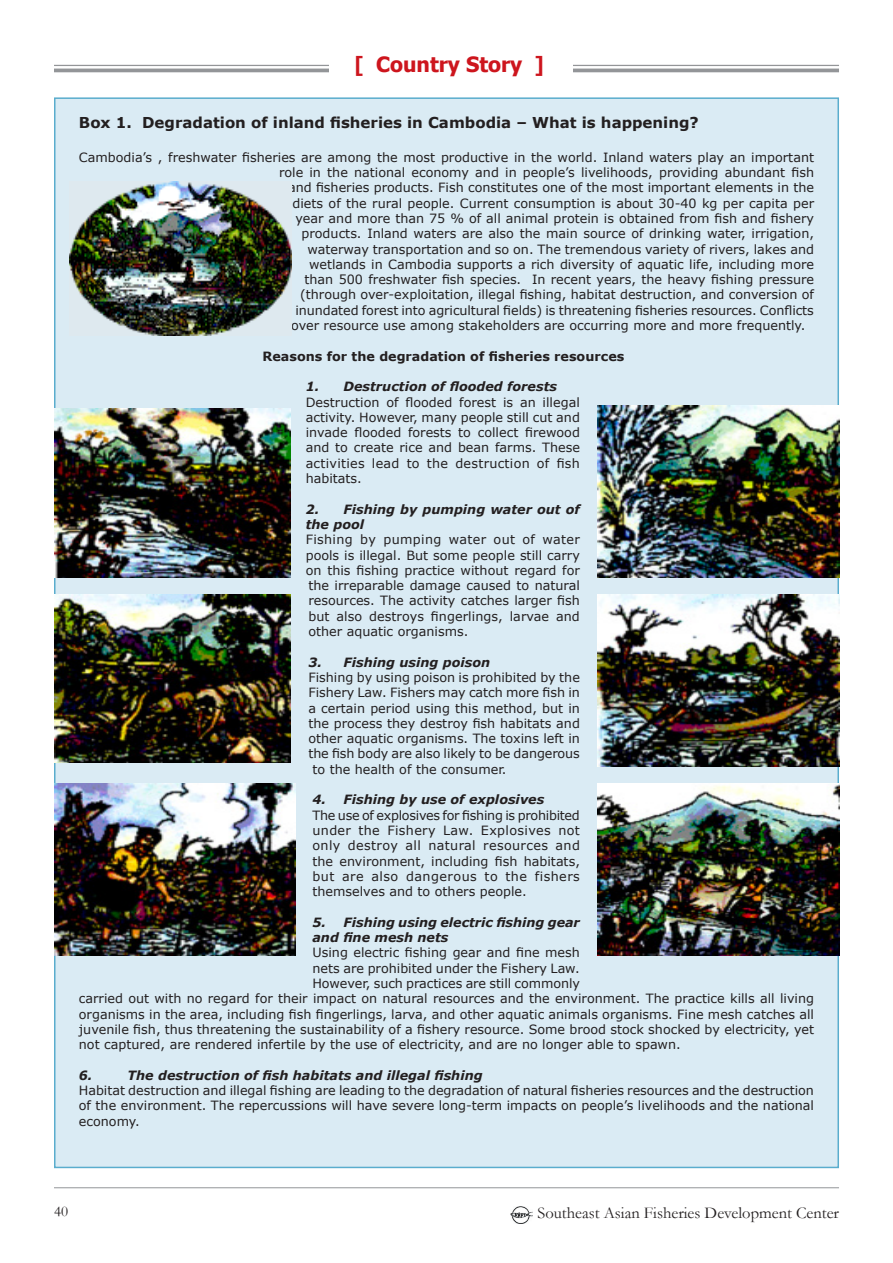
<style>
.page{position:relative;width:893px;height:1263px;background:#fff}
.page>*{position:absolute;margin:0;border:0;box-sizing:border-box;transform-origin:0 0}
.t1{font:700 21px "Tahoma";color:#cd151d}
.t2{font:16.5px "Garamond";color:#231f20}
.Box_-_heading{font:700 15px "Verdana";color:#231f20}
.t3{font:15px "Garamond";color:#231f20}
.Box_-_text{font:12.75px/15.3px "Verdana";color:#231f20;text-align:justify}
.Box_-_text-2{font:italic 700 12.75px/15.3px "Verdana";color:#231f20}
.Box_-_text-3{font:700 12.75px "Verdana";color:#231f20}
</style>
<div class="page">
<hr style="left:54px;top:1187px;width:785px;height:1px;background:#939598">
<img style="left:511px;top:1207px;width:22px;height:17px">
<hr style="left:54px;top:65px;width:785px;height:1px;background:#939598">
<hr style="left:54px;top:69px;width:785px;height:3px;background:#939598">
<div style="left:330px;top:49px;width:243px;height:37px;background:#fff"></div>
<div style="left:55px;top:98px;width:783px;height:1069px;background:#daebf4"></div>
<img style="left:69px;top:182px;width:223px;height:154px">
<img style="left:54px;top:408px;width:236px;height:169px">
<img style="left:54px;top:594px;width:236px;height:169px">
<img style="left:54px;top:783px;width:241px;height:172px">
<img style="left:598px;top:405px;width:241px;height:172px">
<img style="left:598px;top:594px;width:241px;height:172px">
<img style="left:598px;top:783px;width:241px;height:172px">
<h1 class="t1" style="left:354px;top:49px;width:191px">[ Country Story ]</h1>
<p class="Box_-_heading" style="left:79px;top:112px;width:621px">Box 1. Degradation of inland fisheries in Cambodia – What is happening?</p>
<p class="Box_-_text" style="left:79px;top:149px;width:737px">Cambodia’s , freshwater fisheries are among the most productive in the world. Inland waters play an important</p>
<p class="Box_-_text" style="left:279px;top:165px;width:537px">role in the national economy and in people’s livelihoods, providing abundant fish</p>
<p class="Box_-_text" style="left:288px;top:180px;width:528px">and fisheries products. Fish constitutes one of the most important elements in the</p>
<p class="Box_-_text" style="left:292px;top:195px;width:523px">diets of the rural people. Current consumption is about 30-40 kg per capita per</p>
<p class="Box_-_text" style="left:296px;top:210px;width:520px">year and more than 75 % of all animal protein is obtained from fish and fishery</p>
<p class="Box_-_text" style="left:302px;top:226px;width:514px">products. Inland waters are also the main source of drinking water, irrigation,</p>
<p class="Box_-_text" style="left:308px;top:241px;width:508px">waterway transportation and so on. The tremendous variety of rivers, lakes and</p>
<p class="Box_-_text" style="left:309px;top:256px;width:507px">wetlands in Cambodia supports a rich diversity of aquatic life, including more</p>
<p class="Box_-_text" style="left:304px;top:272px;width:511px">than 500 freshwater fish species. In recent years, the heavy fishing pressure</p>
<p class="Box_-_text" style="left:300px;top:287px;width:516px">(through over-exploitation, illegal fishing, habitat destruction, and conversion of</p>
<p class="Box_-_text" style="left:296px;top:302px;width:520px">inundated forest into agricultural fields) is threatening fisheries resources. Conflicts</p>
<p class="Box_-_text" style="left:291px;top:318px;width:516px">over resource use among stakeholders are occurring more and more frequently.</p>
<p class="Box_-_text-3" style="left:262px;top:347px;width:363px">Reasons for the degradation of fisheries resources</p>
<p class="Box_-_text-2" style="left:306px;top:379px;width:253px">1. Destruction of flooded forests</p>
<p class="Box_-_text" style="left:306px;top:394px;width:276px">Destruction of flooded forest is an illegal activity. However, many people still cut and invade flooded forests to collect firewood and to create rice and bean farms. These activities lead to the destruction of fish habitats.</p>
<p class="Box_-_text-2" style="left:306px;top:501px;width:276px">2. Fishing by pumping water out of the pool</p>
<p class="Box_-_text" style="left:306px;top:532px;width:276px">Fishing by pumping water out of water pools is illegal. But some people still carry on this fishing practice without regard for the irreparable damage caused to natural resources. The activity catches larger fish but also destroys fingerlings, larvae and other aquatic organisms.</p>
<p class="Box_-_text-2" style="left:308px;top:654px;width:183px">3. Fishing using poison</p>
<p class="Box_-_text" style="left:308px;top:669px;width:273px">Fishing by using poison is prohibited by the</p>
<p class="Box_-_text" style="left:308px;top:685px;width:273px">Fishery Law. Fishers may catch more fish in</p>
<p class="Box_-_text" style="left:308px;top:700px;width:273px">a certain period using this method, but in</p>
<p class="Box_-_text" style="left:308px;top:715px;width:273px">the process they destroy fish habitats and</p>
<p class="Box_-_text" style="left:308px;top:731px;width:273px">other aquatic organisms. The toxins left in</p>
<p class="Box_-_text" style="left:308px;top:746px;width:273px">the fish body are also likely to be dangerous</p>
<p class="Box_-_text" style="left:312px;top:761px;width:196px">to the health of the consumer.</p>
<p class="Box_-_text-2" style="left:312px;top:792px;width:233px">4. Fishing by use of explosives</p>
<p class="Box_-_text" style="left:312px;top:807px;width:269px">The use of explosives for fishing is prohibited under the Fishery Law. Explosives not only destroy all natural resources and the environment, including fish habitats, but are also dangerous to the fishers themselves and to others people.</p>
<p class="Box_-_text-2" style="left:312px;top:914px;width:269px">5. Fishing using electric fishing gear and fine mesh nets</p>
<p class="Box_-_text" style="left:312px;top:945px;width:269px">Using electric fishing gear and fine mesh</p>
<p class="Box_-_text" style="left:312px;top:960px;width:269px">nets are prohibited under the Fishery Law.</p>
<p class="Box_-_text" style="left:312px;top:975px;width:269px">However, such practices are still commonly</p>
<p class="Box_-_text" style="left:79px;top:991px;width:737px">carried out with no regard for their impact on natural resources and the environment. The practice kills all living</p>
<p class="Box_-_text" style="left:79px;top:1006px;width:737px">organisms in the area, including fish fingerlings, larva, and other aquatic animals organisms. Fine mesh catches all</p>
<p class="Box_-_text" style="left:79px;top:1021px;width:737px">juvenile fish, thus threatening the sustainability of a fishery resource. Some brood stock shocked by electricity, yet</p>
<p class="Box_-_text" style="left:79px;top:1037px;width:603px">not captured, are rendered infertile by the use of electricity, and are no longer able to spawn.</p>
<p class="Box_-_text-2" style="left:79px;top:1067px;width:15px">6.</p>
<p class="Box_-_text-2" style="left:128px;top:1067px;width:357px">The destruction of fish habitats and illegal fishing</p>
<p class="Box_-_text" style="left:79px;top:1083px;width:737px">Habitat destruction and illegal fishing are leading to the degradation of natural fisheries resources and the destruction of the environment. The repercussions will have severe long-term impacts on people’s livelihoods and the national economy.</p>
<p class="t3" style="left:54px;top:1201px;width:16px">40</p>
<p class="t2" style="left:537px;top:1202px;width:303px">Southeast Asian Fisheries Development Center</p>
</div>
